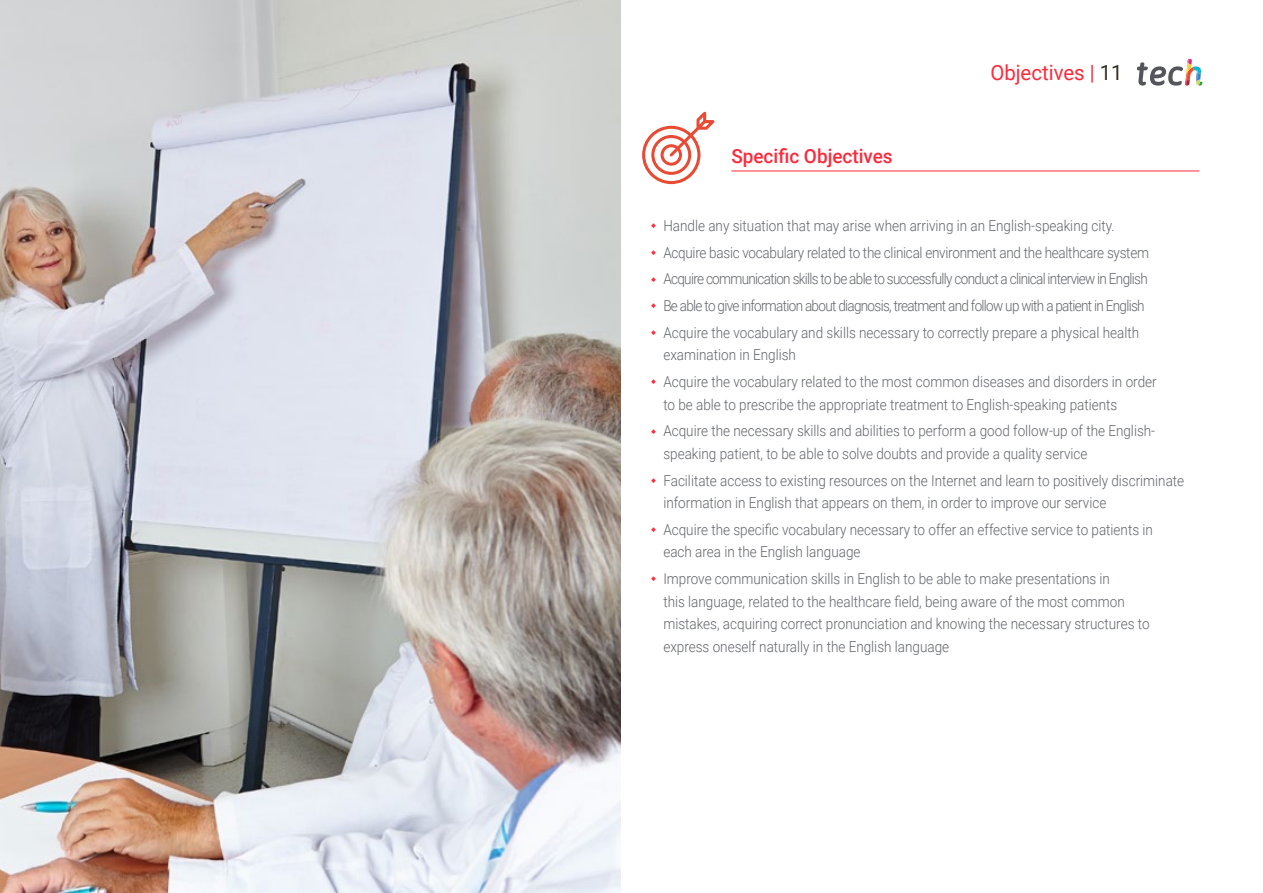
<style>
.page{position:relative;width:1263px;height:893px;background:#fff}
.page>*{position:absolute;margin:0;border:0;box-sizing:border-box;transform-origin:0 0}
.t1{font:21px "Roboto";color:#ff293a}
.t2{font:500 19.5px "Roboto";color:#ff293a}
.t3{font:300 15px/26.7px "Roboto";color:#61646a;scale:.9 1}
.t4{font:300 15px/26.7px "Roboto";letter-spacing:-.02em;color:#61646a;scale:.9 1}
.s1{color:#fc2a3b}
.s2{color:#312e20}
</style>
<div class="page">
<hr style="left:731px;top:171px;width:468px;height:1px;background:#ff293a">
<svg style="left:1137px;top:59px;width:65px;height:27px"></svg>
<svg style="left:642px;top:112px;width:72px;height:72px"></svg>
<img style="left:0;top:0;width:621px;height:893px">
<h2 class="t2" style="left:731px;top:142px;width:163px">Specific Objectives</h2>
<h1 class="t1" style="left:990px;top:57px;width:134px">Objectives <span class="s1">|</span> <span class="s2">11</span></h1>
<p class="t4" style="left:663px;top:212px;width:541px">Handle any situation that may arise when arriving in an English-speaking city.<br>Acquire basic vocabulary related to the clinical environment and the healthcare system Acquire communication skills to be able to successfully conduct a clinical interview in English Be able to give information about diagnosis, treatment and follow up with a patient in English Acquire the vocabulary and skills necessary to correctly prepare a physical health</p>
<p class="t3" style="left:663px;top:341px;width:550px">examination in English<br>Acquire the vocabulary related to the most common diseases and disorders in order</p>
<p class="t3" style="left:663px;top:390px;width:548px">to be able to prescribe the appropriate treatment to English-speaking patients<br>Acquire the necessary skills and abilities to perform a good follow-up of the English-</p>
<p class="t3" style="left:663px;top:440px;width:580px">speaking patient, to be able to solve doubts and provide a quality service<br>Facilitate access to existing resources on the Internet and learn to positively discriminate</p>
<p class="t3" style="left:663px;top:489px;width:545px">information in English that appears on them, in order to improve our service<br>Acquire the specific vocabulary necessary to offer an effective service to patients in</p>
<p class="t3" style="left:663px;top:538px;width:498px">each area in the English language<br>Improve communication skills in English to be able to make presentations in</p>
<p class="t3" style="left:663px;top:589px;width:542px;line-height:22.5px">this language, related to the healthcare field, being aware of the most common mistakes, acquiring correct pronunciation and knowing the necessary structures to express oneself naturally in the English language</p>
</div>
